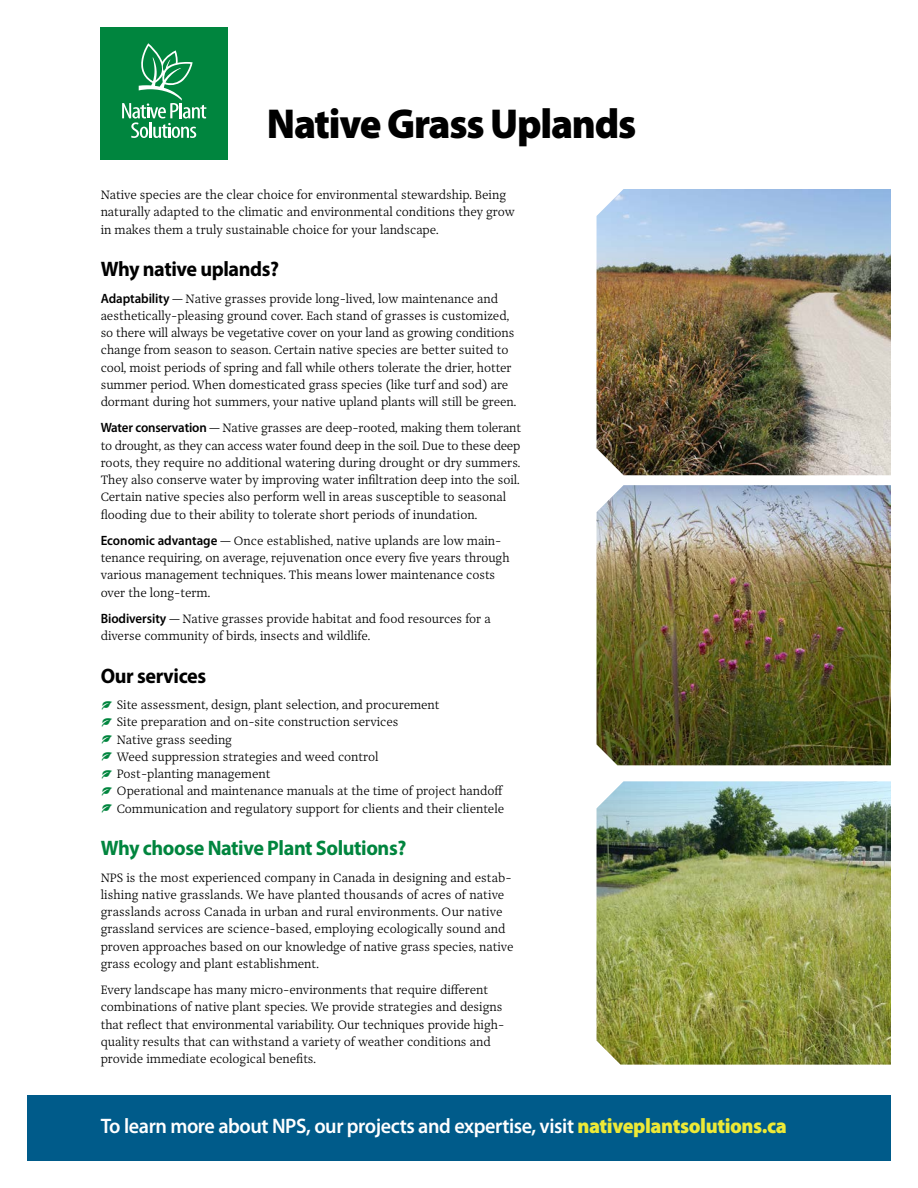
<style>
.page{position:relative;width:918px;height:1188px;background:#fff}
.page>*{position:absolute;margin:0;border:0;box-sizing:border-box;transform-origin:0 0}
.t1{font:900 42px "Myriad Pro";letter-spacing:-.03em;color:#000;scale:.96 1}
.t2{font:600 21px "Myriad Pro";letter-spacing:-.02em;color:#fff;scale:.96 1}
.t3{font:700 21px "Myriad Pro";letter-spacing:-.02em;color:#00853e;scale:.96 1}
.t4{font:700 21px "Myriad Pro";letter-spacing:-.02em;color:#000;scale:.96 1}
.t5{font:300 13.5px/17.2px "Prospectus S";letter-spacing:-.005em;color:#000;scale:.96 1}
.s1{font-family:"Myriad Pro";font-weight:600}
.s2{font-family:"Entypo";font-weight:400;font-size:22.5px;color:#00853e}
.s3{font-weight:900;color:#ede937}
</style>
<div class="page">
<div style="left:27px;top:1096px;width:864px;height:65px;background:#005b8a"></div>
<div style="left:101px;top:27px;width:127px;height:132px;background:#00853e"></div>
<svg style="left:122px;top:43px;width:84px;height:95px"></svg>
<img style="left:597px;top:189px;width:294px;height:286px">
<img style="left:597px;top:485px;width:294px;height:280px">
<img style="left:597px;top:781px;width:294px;height:284px">
<h1 class="t1" style="left:267px;top:96px;width:387px">Native Grass Uplands</h1>
<p class="t5" style="left:101px;top:186px;width:433px">Native species are the clear choice for environmental stewardship. Being naturally adapted to the climatic and environmental conditions they grow in makes them a truly sustainable choice for your landscape.</p>
<h2 class="t4" style="left:101px;top:256px;width:187px">Why native uplands?</h2>
<p class="t5" style="left:101px;top:289px;width:434px"><span class="s1">Adaptability</span> — Native grasses provide long-lived, low maintenance and aesthetically-pleasing ground cover. Each stand of grasses is customized, so there will always be vegetative cover on your land as growing conditions change from season to season. Certain native species are better suited to cool, moist periods of spring and fall while others tolerate the drier, hotter summer period. When domesticated grass species (like turf and sod) are dormant during hot summers, your native upland plants will still be green.</p>
<p class="t5" style="left:101px;top:419px;width:440px"><span class="s1">Water conservation</span> — Native grasses are deep-rooted, making them tolerant to drought, as they can access water found deep in the soil. Due to these deep roots, they require no additional watering during drought or dry summers.<br>They also conserve water by improving water infiltration deep into the soil.<br>Certain native species also perform well in areas susceptible to seasonal flooding due to their ability to tolerate short periods of inundation.</p>
<p class="t5" style="left:101px;top:532px;width:427px"><span class="s1">Economic advantage</span> — Once established, native uplands are low main&shy;tenance requiring, on average, rejuvenation once every five years through various management techniques. This means lower maintenance costs over the long-term.</p>
<p class="t5" style="left:101px;top:610px;width:408px"><span class="s1">Biodiversity</span> — Native grasses provide habitat and food resources for a diverse community of birds, insects and wildlife.</p>
<h2 class="t4" style="left:101px;top:662px;width:111px">Our services</h2>
<p class="t5" style="left:101px;top:696px;width:422px"><span class="s2">G</span> Site assessment, design, plant selection, and procurement<br><span class="s2">G</span> Site preparation and on-site construction services<br><span class="s2">G</span> Native grass seeding<br><span class="s2">G</span> Weed suppression strategies and weed control<br><span class="s2">G</span> Post-planting management<br><span class="s2">G</span> Operational and maintenance manuals at the time of project handoff <span class="s2">G</span> Communication and regulatory support for clients and their clientele</p>
<h2 class="t3" style="left:101px;top:835px;width:320px">Why choose Native Plant Solutions?</h2>
<p class="t5" style="left:101px;top:868px;width:431px">NPS is the most experienced company in Canada in designing and estab&shy;lishing native grasslands. We have planted thousands of acres of native grasslands across Canada in urban and rural environments. Our native grassland services are science-based, employing ecologically sound and proven approaches based on our knowledge of native grass species, native grass ecology and plant establishment.</p>
<p class="t5" style="left:101px;top:981px;width:422px">Every landscape has many micro-environments that require different combinations of native plant species. We provide strategies and designs that reflect that environmental variability. Our techniques provide high&shy;quality results that can withstand a variety of weather conditions and provide immediate ecological benefits.</p>
<h2 class="t2" style="left:101px;top:1113px;width:716px">To learn more about NPS, our projects and expertise, visit <span class="s3">nativeplantsolutions.ca</span></h2>
</div>
